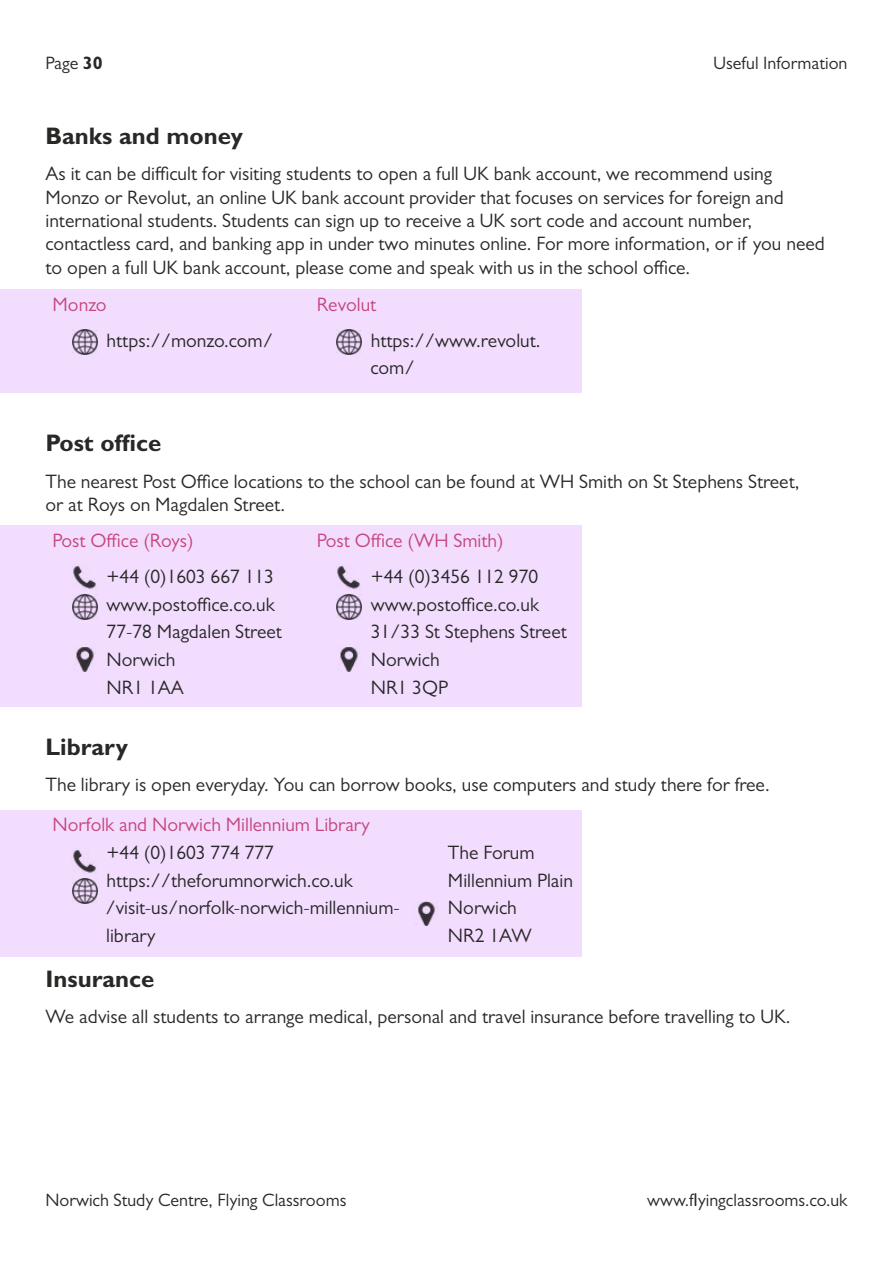
<style>
.page{position:relative;width:893px;height:1263px;background:#fff}
.page>*{position:absolute;margin:0;border:0;box-sizing:border-box;transform-origin:0 0}
.t1{font:700 24px "Gill Sans Std";color:#282827}
.t2{font:19.5px/27.6px "Gill Sans";color:#282827}
.t3{font:19.5px "Gill Sans";color:#c4467d}
.t4{font:18px "Gill Sans";color:#282827}
.s1{font-family:"Gill Sans Std";font-weight:700}
</style>
<div class="page">
<div style="left:0;top:526px;width:581px;height:181px;background:#f3ddff"></div>
<img style="left:72px;top:594px;width:25px;height:25px">
<img style="left:73px;top:566px;width:23px;height:23px">
<img style="left:76px;top:647px;width:18px;height:25px">
<img style="left:336px;top:594px;width:25px;height:25px">
<img style="left:337px;top:566px;width:23px;height:23px">
<img style="left:340px;top:647px;width:18px;height:25px">
<div style="left:0;top:289px;width:581px;height:104px;background:#f3ddff"></div>
<img style="left:72px;top:330px;width:25px;height:25px">
<img style="left:336px;top:330px;width:25px;height:25px">
<div style="left:0;top:810px;width:581px;height:146px;background:#f3ddff"></div>
<img style="left:72px;top:878px;width:25px;height:25px">
<img style="left:73px;top:850px;width:23px;height:23px">
<img style="left:418px;top:901px;width:17px;height:25px">
<p class="t4" style="left:45px;top:53px;width:59px">Page <span class="s1">30</span></p>
<p class="t4" style="left:713px;top:53px;width:136px">Useful Information</p>
<p class="t1" style="left:45px;top:122px;width:199px">Banks and money</p>
<p class="t2" style="left:45px;top:162px;width:781px;line-height:23.4px">As it can be difficult for visiting students to open a full UK bank account, we recommend using Monzo or Revolut, an online UK bank account provider that focuses on services for foreign and international students. Students can sign up to receive a UK sort code and account number, contactless card, and banking app in under two minutes online. For more information, or if you need to open a full UK bank account, please come and speak with us in the school office.</p>
<p class="t3" style="left:53px;top:293px;width:56px">Monzo</p>
<p class="t2" style="left:107px;top:326px;width:168px">https://monzo.com/</p>
<p class="t3" style="left:317px;top:293px;width:61px">Revolut</p>
<p class="t2" style="left:370px;top:327px;width:172px;line-height:27px">https://www.revolut. com/</p>
<p class="t1" style="left:45px;top:429px;width:117px">Post office</p>
<p class="t2" style="left:45px;top:469px;width:755px;line-height:23.4px">The nearest Post Office locations to the school can be found at WH Smith on St Stephens Street, or at Roys on Magdalen Street.</p>
<p class="t3" style="left:53px;top:529px;width:143px">Post Office (Roys)</p>
<p class="t2" style="left:107px;top:563px;width:177px">+44 (0)1603 667 113 www.postoffice.co.uk<br>77-78 Magdalen Street<br>Norwich<br>NR1 1AA</p>
<p class="t3" style="left:317px;top:529px;width:188px">Post Office (WH Smith)</p>
<p class="t2" style="left:371px;top:563px;width:198px">+44 (0)3456 112 970 www.postoffice.co.uk<br>31/33 St Stephens Street<br>Norwich<br>NR1 3QP</p>
<p class="t1" style="left:45px;top:733px;width:84px">Library</p>
<p class="t2" style="left:45px;top:771px;width:726px">The library is open everyday. You can borrow books, use computers and study there for free.</p>
<p class="t3" style="left:53px;top:813px;width:319px">Norfolk and Norwich Millennium Library</p>
<p class="t2" style="left:105px;top:838px;width:296px">+44 (0)1603 774 777 https://theforumnorwich.co.uk /visit-us/norfolk-norwich-millennium&shy;library</p>
<p class="t2" style="left:448px;top:838px;width:126px">The Forum<br>Millennium Plain<br>Norwich<br>NR2 1AW</p>
<p class="t1" style="left:45px;top:965px;width:110px">Insurance</p>
<p class="t2" style="left:45px;top:1003px;width:746px">We advise all students to arrange medical, personal and travel insurance before travelling to UK.</p>
<p class="t4" style="left:45px;top:1189px;width:302px">Norwich Study Centre, Flying Classrooms</p>
<p class="t4" style="left:647px;top:1189px;width:202px">www.flyingclassrooms.co.uk</p>
</div>
